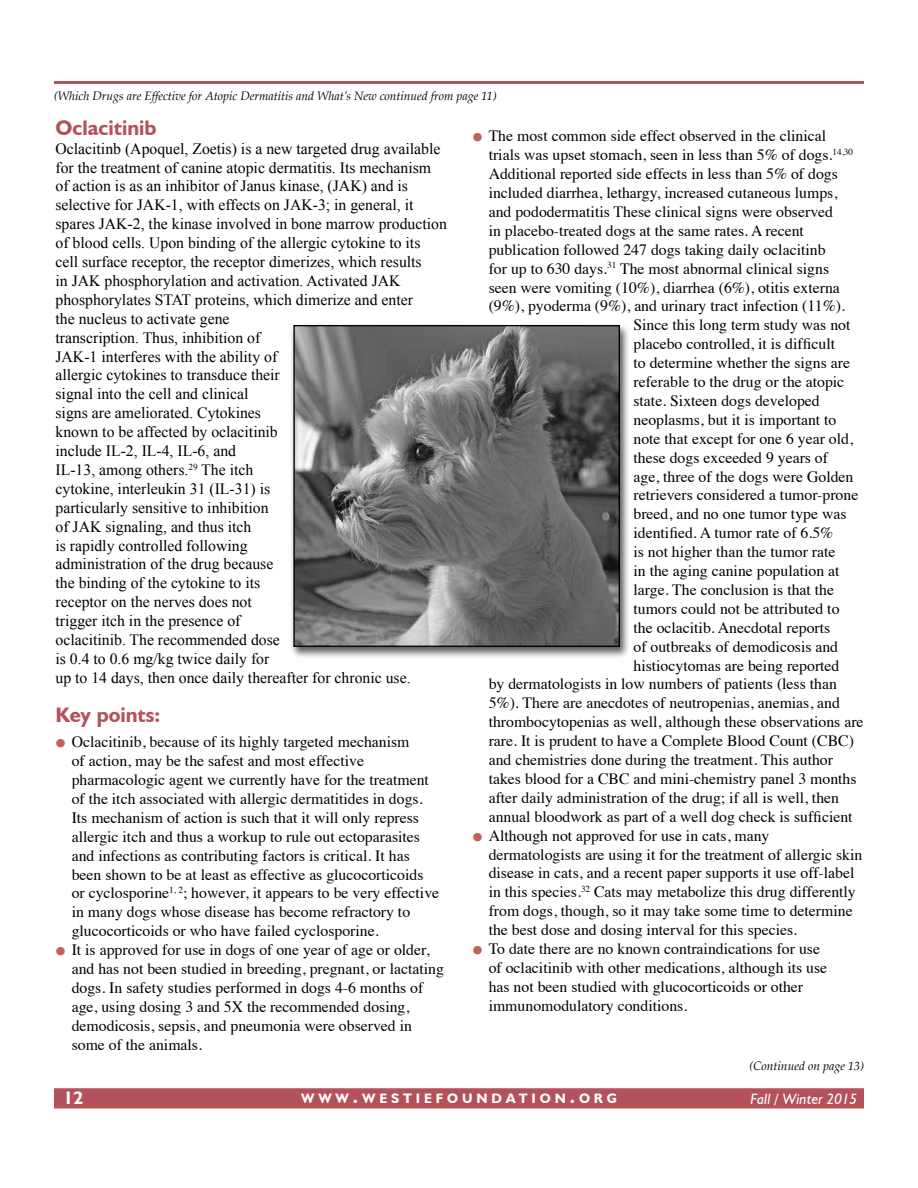
<style>
.page{position:relative;width:918px;height:1188px;background:#fff}
.page>*{position:absolute;margin:0;border:0;box-sizing:border-box;transform-origin:0 0}
.t1{font:700 21px "Humanist 521 BT";color:#b3525a}
.t2{font:700 18px "Humanist 521 BT";color:#fff}
.t3{font:15.75px/18.9px "Times";color:#000}
.t4{font:15.75px/18.9px "Times New Roman";color:#000}
.t5{font:italic 15px "Humanist 521 BT";color:#fff}
.t6{font:700 13.65px "Humanist 521 BT";letter-spacing:.285em;color:#fff}
.t7{font:italic 12px "Palatino";color:#000}
.s1{font-size:30px;color:#c46158}
.s2{font-size:19.5px}
</style>
<div class="page">
<div style="left:54px;top:1088px;width:810px;height:20px;background:#b3525a;border:2px solid #b3525a"></div>
<hr style="left:54px;top:81px;width:810px;height:3px;background:#b3525a">
<div style="left:289px;top:323px;width:341px;height:336px;background:#000;opacity:.65"></div>
<img style="left:295px;top:327px;width:323px;height:318px">
<div style="left:293px;top:325px;width:327px;height:322px;border:1px solid #000"></div>
<p class="t7" style="left:54px;top:89px;width:444px">(Which Drugs are Effective for Atopic Dermatitis and What’s New continued from page 11)</p>
<h1 class="t1" style="left:56px;top:115px;width:103px">Oclacitinib</h1>
<p class="t4" style="left:56px;top:139px;width:393px">Oclacitinb (Apoquel, Zoetis) is a new targeted drug available for the treatment of canine atopic dermatitis. Its mechanism of action is as an inhibitor of Janus kinase, (JAK) and is selective for JAK-1, with effects on JAK-3; in general, it spares JAK-2, the kinase involved in bone marrow production of blood cells. Upon binding of the allergic cytokine to its cell surface receptor, the receptor dimerizes, which results<br>in JAK phosphorylation and activation. Activated JAK phosphorylates STAT proteins, which dimerize and enter<br>the nucleus to activate gene<br>transcription. Thus, inhibition of<br>JAK-1 interferes with the ability of<br>allergic cytokines to transduce their<br>signal into the cell and clinical<br>signs are ameliorated. Cytokines<br>known to be affected by oclacitinib<br>include IL-2, IL-4, IL-6, and<br>IL-13, among others.<sup>29</sup> The itch<br>cytokine, interleukin 31 (IL-31) is<br>particularly sensitive to inhibition<br>of JAK signaling, and thus itch<br>is rapidly controlled following<br>administration of the drug because<br>the binding of the cytokine to its<br>receptor on the nerves does not<br>trigger itch in the presence of<br>oclacitinib. The recommended dose<br>is 0.4 to 0.6 mg/kg twice daily for<br>up to 14 days, then once daily thereafter for chronic use.</p>
<h1 class="t1" style="left:56px;top:701px;width:106px">Key points:</h1>
<p class="t3" style="left:72px;top:731px;width:369px;text-indent:-16px"><span class="s1">•</span> Oclacitinib, because of its highly targeted mechanism<br>of action, may be the safest and most effective pharmacologic agent we currently have for the treatment of the itch associated with allergic dermatitides in dogs.<br>Its mechanism of action is such that it will only repress allergic itch and thus a workup to rule out ectoparasites and infections as contributing factors is critical. It has been shown to be at least as effective as glucocorticoids or cyclosporine<sup>1,</sup> <sup>2</sup>; however, it appears to be very effective in many dogs whose disease has become refractory to glucocorticoids or who have failed cyclosporine.</p>
<p class="t3" style="left:72px;top:939px;width:374px;text-indent:-16px"><span class="s1">•</span> It is approved for use in dogs of one year of age or older, and has not been studied in breeding, pregnant, or lactating dogs. In safety studies performed in dogs 4-6 months of age, using dosing 3 and 5X the recommended dosing, demodicosis, sepsis, and pneumonia were observed in some of the animals.</p>
<p class="t3" style="left:472px;top:125px;width:355px"><span class="s1">•</span> The most common side effect observed in the clinical</p>
<p class="t3" style="left:489px;top:144px;width:366px">trials was upset stomach, seen in less than 5% of dogs.<sup>14,30</sup></p>
<p class="t3" style="left:489px;top:163px;width:351px">Additional reported side effects in less than 5% of dogs</p>
<p class="t3" style="left:489px;top:182px;width:350px">included diarrhea, lethargy, increased cutaneous lumps,</p>
<p class="t3" style="left:489px;top:201px;width:346px">and pododermatitis These clinical signs were observed</p>
<p class="t3" style="left:489px;top:220px;width:317px">in placebo-treated dogs at the same rates. A recent</p>
<p class="t3" style="left:489px;top:239px;width:338px">publication followed 247 dogs taking daily oclacitinb</p>
<p class="t3" style="left:489px;top:258px;width:342px">for up to 630 days.<sup>31</sup> The most abnormal clinical signs</p>
<p class="t3" style="left:489px;top:276px;width:353px">seen were vomiting (10%), diarrhea (6%), otitis externa</p>
<p class="t3" style="left:489px;top:295px;width:358px">(9%), pyoderma (9%), and urinary tract infection (11%).</p>
<p class="t3" style="left:633px;top:314px;width:219px">Since this long term study was not</p>
<p class="t3" style="left:633px;top:333px;width:203px">placebo controlled, it is difficult</p>
<p class="t3" style="left:633px;top:352px;width:218px">to determine whether the signs are</p>
<p class="t3" style="left:633px;top:371px;width:212px">referable to the drug or the atopic</p>
<p class="t3" style="left:633px;top:390px;width:188px">state. Sixteen dogs developed</p>
<p class="t3" style="left:633px;top:409px;width:205px">neoplasms, but it is important to</p>
<p class="t3" style="left:633px;top:428px;width:221px">note that except for one 6 year old,</p>
<p class="t3" style="left:633px;top:447px;width:196px">these dogs exceeded 9 years of</p>
<p class="t3" style="left:633px;top:465px;width:221px">age, three of the dogs were Golden</p>
<p class="t3" style="left:633px;top:484px;width:226px">retrievers considered a tumor-prone</p>
<p class="t3" style="left:633px;top:503px;width:215px">breed, and no one tumor type was</p>
<p class="t3" style="left:633px;top:522px;width:201px">identified. A tumor rate of 6.5%</p>
<p class="t3" style="left:633px;top:541px;width:204px">is not higher than the tumor rate</p>
<p class="t3" style="left:633px;top:560px;width:208px">in the aging canine population at</p>
<p class="t3" style="left:633px;top:579px;width:202px">large. The conclusion is that the</p>
<p class="t3" style="left:633px;top:598px;width:208px">tumors could not be attributed to</p>
<p class="t3" style="left:633px;top:617px;width:198px">the oclacitib. Anecdotal reports</p>
<p class="t3" style="left:633px;top:636px;width:206px">of outbreaks of demodicosis and</p>
<p class="t3" style="left:633px;top:654px;width:208px">histiocytomas are being reported</p>
<p class="t3" style="left:489px;top:673px;width:350px">by dermatologists in low numbers of patients (less than</p>
<p class="t3" style="left:489px;top:692px;width:353px">5%). There are anecdotes of neutropenias, anemias, and</p>
<p class="t3" style="left:489px;top:711px;width:376px">thrombocytopenias as well, although these observations are</p>
<p class="t3" style="left:489px;top:730px;width:367px">rare. It is prudent to have a Complete Blood Count (CBC)</p>
<p class="t3" style="left:489px;top:749px;width:346px">and chemistries done during the treatment. This author</p>
<p class="t3" style="left:489px;top:768px;width:369px">takes blood for a CBC and mini-chemistry panel 3 months</p>
<p class="t3" style="left:489px;top:787px;width:352px">after daily administration of the drug; if all is well, then</p>
<p class="t3" style="left:489px;top:806px;width:365px">annual bloodwork as part of a well dog check is sufficient</p>
<p class="t3" style="left:489px;top:825px;width:375px;text-indent:-16px"><span class="s1">•</span> Although not approved for use in cats, many dermatologists are using it for the treatment of allergic skin disease in cats, and a recent paper supports it use off-label in this species.<sup>32</sup> Cats may metabolize this drug differently from dogs, though, so it may take some time to determine the best dose and dosing interval for this species.</p>
<p class="t3" style="left:489px;top:938px;width:340px;text-indent:-16px"><span class="s1">•</span> To date there are no known contraindications for use of oclacitinib with other medications, although its use has not been studied with glucocorticoids or other immunomodulatory conditions.</p>
<p class="t7" style="left:750px;top:1059px;width:116px">(Continued on page 13)</p>
<p class="t2" style="left:64px;top:1087px;width:21px">12</p>
<p class="t6" style="left:301px;top:1090px;width:317px">WWW<span class="s2">.</span>WESTIEFOUNDATION<span class="s2">.</span>ORG</p>
<p class="t5" style="left:751px;top:1090px;width:108px">Fall / Winter 2015</p>
</div>
